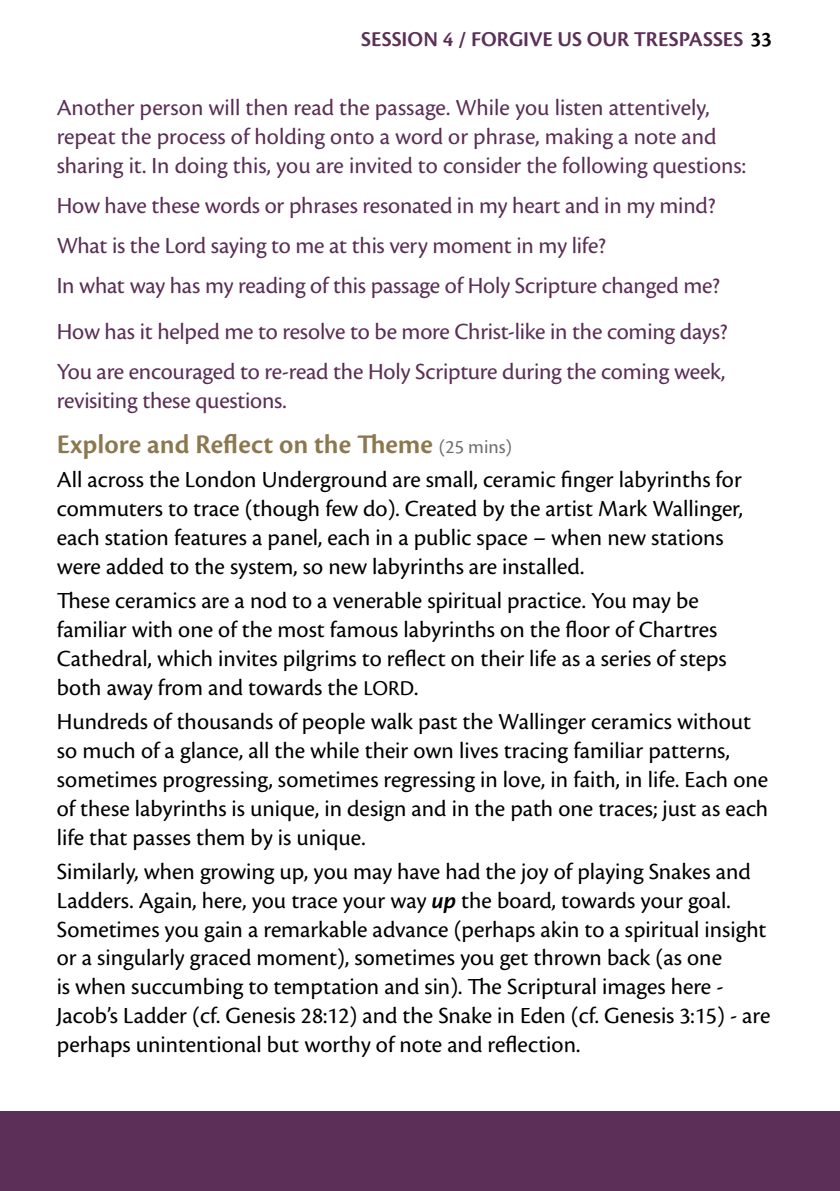
<style>
.page{position:relative;width:840px;height:1191px;background:#fff}
.page>*{position:absolute;margin:0;border:0;box-sizing:border-box;transform-origin:0 0}
.t1{font:600 28px "Cronos Pro";color:#8b784e}
.t2{font:24px/28.8px "Cronos Pro";color:#000}
.t3{font:24px/40.2px "Cronos Pro";letter-spacing:-.01em;color:#5b2f57}
.t4{font:600 22px "Cronos Pro";color:#5b2f57}
.s1{color:#000}
.s2{font-weight:400;font-size:20px;color:#6f6f6e}
.s3{font-size:22px}
.s4{font-weight:600;font-style:italic}
</style>
<div class="page">
<div style="left:0;top:1111px;width:839px;height:80px;background:#5b2f57"></div>
<p class="t4" style="left:361px;top:26px;width:412px">SESSION 4 / FORGIVE US OUR TRESPASSES <span class="s1">33</span></p>
<p class="t3" style="left:57px;top:93px;width:690px;line-height:28.8px">Another person will then read the passage. While you listen attentively, repeat the process of holding onto a word or phrase, making a note and sharing it. In doing this, you are invited to consider the following questions:</p>
<p class="t3" style="left:57px;top:185px;width:664px">How have these words or phrases resonated in my heart and in my mind?<br>What is the Lord saying to me at this very moment in my life?<br>In what way has my reading of this passage of Holy Scripture changed me?</p>
<p class="t3" style="left:57px;top:311px;width:671px">How has it helped me to resolve to be more Christ-like in the coming days?<br>You are encouraged to re-read the Holy Scripture during the coming week,</p>
<p class="t3" style="left:57px;top:380px;width:231px">revisiting these questions.</p>
<p class="t1" style="left:57px;top:428px;width:456px">Explore and Reflect on the Theme <span class="s2">(25 mins)</span></p>
<p class="t2" style="left:57px;top:465px;width:687px">All across the London Underground are small, ceramic finger labyrinths for commuters to trace (though few do). Created by the artist Mark Wallinger, each station features a panel, each in a public space – when new stations were added to the system, so new labyrinths are installed.</p>
<p class="t2" style="left:57px;top:586px;width:671px">These ceramics are a nod to a venerable spiritual practice. You may be familiar with one of the most famous labyrinths on the floor of Chartres Cathedral, which invites pilgrims to reflect on their life as a series of steps both away from and towards the <span class="s3">LORD</span>.</p>
<p class="t2" style="left:57px;top:707px;width:712px">Hundreds of thousands of people walk past the Wallinger ceramics without so much of a glance, all the while their own lives tracing familiar patterns, sometimes progressing, sometimes regressing in love, in faith, in life. Each one of these labyrinths is unique, in design and in the path one traces; just as each life that passes them by is unique.</p>
<p class="t2" style="left:57px;top:857px;width:714px">Similarly, when growing up, you may have had the joy of playing Snakes and Ladders. Again, here, you trace your way <span class="s4">up</span> the board, towards your goal.<br>Sometimes you gain a remarkable advance (perhaps akin to a spiritual insight or a singularly graced moment), sometimes you get thrown back (as one<br>is when succumbing to temptation and sin). The Scriptural images here - Jacob’s Ladder (cf. Genesis 28:12) and the Snake in Eden (cf. Genesis 3:15) - are perhaps unintentional but worthy of note and reflection.</p>
</div>
